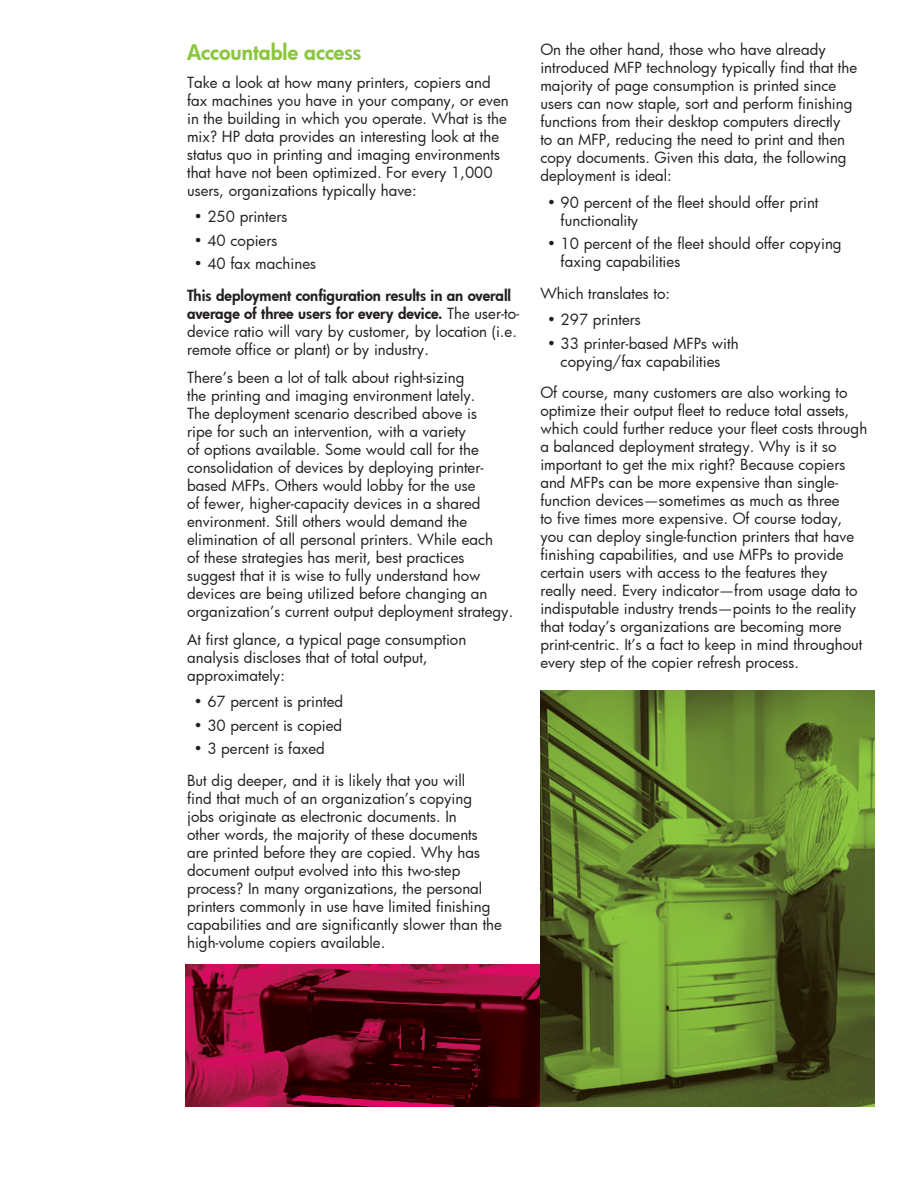
<style>
.page{position:relative;width:918px;height:1188px;background:#fff}
.page>*{position:absolute;margin:0;border:0;box-sizing:border-box;transform-origin:0 0}
.t1{font:21px "Futura Hv";color:#8bc63e}
.t2{font:15px/18px "Futura Bk";color:#231f20}
.t3{font:15px/18px "Futura Hv";color:#231f20}
.s1{font-family:"Futura Bk"}
</style>
<div class="page">
<img style="left:540px;top:690px;width:334px;height:417px">
<img style="left:186px;top:964px;width:354px;height:143px">
<h1 class="t1" style="left:187px;top:38px;width:176px">Accountable access</h1>
<p class="t2" style="left:187px;top:73px;width:323px">Take a look at how many printers, copiers and fax machines you have in your company, or even in the building in which you operate. What is the mix? HP data provides an interesting look at the status quo in printing and imaging environments that have not been optimized. For every 1,000 users, organizations typically have:</p>
<p class="t2" style="left:194px;top:208px;width:95px">• 250 printers</p>
<p class="t2" style="left:194px;top:231px;width:85px">• 40 copiers</p>
<p class="t2" style="left:194px;top:254px;width:124px">• 40 fax machines</p>
<p class="t3" style="left:187px;top:286px;width:334px">This deployment configuration results in an overall average of three users for every device. <span class="s1">The user-to-</span></p>
<p class="t2" style="left:187px;top:322px;width:331px">device ratio will vary by customer, by location (i.e. remote office or plant) or by industry.</p>
<p class="t2" style="left:187px;top:368px;width:328px">There’s been a lot of talk about right-sizing<br>the printing and imaging environment lately.<br>The deployment scenario described above is<br>ripe for such an intervention, with a variety<br>of options available. Some would call for the consolidation of devices by deploying printer&shy;based MFPs. Others would lobby for the use<br>of fewer, higher-capacity devices in a shared environment. Still others would demand the elimination of all personal printers. While each<br>of these strategies has merit, best practices suggest that it is wise to fully understand how devices are being utilized before changing an organization’s current output deployment strategy.</p>
<p class="t2" style="left:187px;top:630px;width:281px">At first glance, a typical page consumption analysis discloses that of total output, approximately:</p>
<p class="t2" style="left:194px;top:693px;width:151px">• 67 percent is printed</p>
<p class="t2" style="left:194px;top:716px;width:150px">• 30 percent is copied</p>
<p class="t2" style="left:187px;top:733px;width:280px;line-height:31.5px;text-indent:7px">• 3 percent is faxed<br>But dig deeper, and it is likely that you will</p>
<p class="t2" style="left:187px;top:789px;width:316px">find that much of an organization’s copying jobs originate as electronic documents. In<br>other words, the majority of these documents are printed before they are copied. Why has document output evolved into this two-step process? In many organizations, the personal printers commonly in use have limited finishing capabilities and are significantly slower than the high-volume copiers available.</p>
<p class="t2" style="left:540px;top:40px;width:318px">On the other hand, those who have already introduced MFP technology typically find that the majority of page consumption is printed since users can now staple, sort and perform finishing functions from their desktop computers directly<br>to an MFP, reducing the need to print and then copy documents. Given this data, the following deployment is ideal:</p>
<p class="t2" style="left:561px;top:193px;width:259px;text-indent:-14px">• 90 percent of the fleet should offer print functionality</p>
<p class="t2" style="left:561px;top:234px;width:283px;text-indent:-14px">• 10 percent of the fleet should offer copying faxing capabilities</p>
<p class="t2" style="left:540px;top:284px;width:131px">Which translates to:</p>
<p class="t2" style="left:547px;top:311px;width:95px">• 297 printers</p>
<p class="t2" style="left:547px;top:334px;width:193px;text-align:center">• 33 printer-based MFPs with copying/fax capabilities</p>
<p class="t2" style="left:540px;top:384px;width:328px">Of course, many customers are also working to optimize their output fleet to reduce total assets, which could further reduce your fleet costs through a balanced deployment strategy. Why is it so important to get the mix right? Because copiers and MFPs can be more expensive than single&shy;function devices—sometimes as much as three<br>to five times more expensive. Of course today, you can deploy single-function printers that have finishing capabilities, and use MFPs to provide certain users with access to the features they<br>really need. Every indicator—from usage data to indisputable industry trends—points to the reality that today’s organizations are becoming more print-centric. It’s a fact to keep in mind throughout every step of the copier refresh process.</p>
</div>
